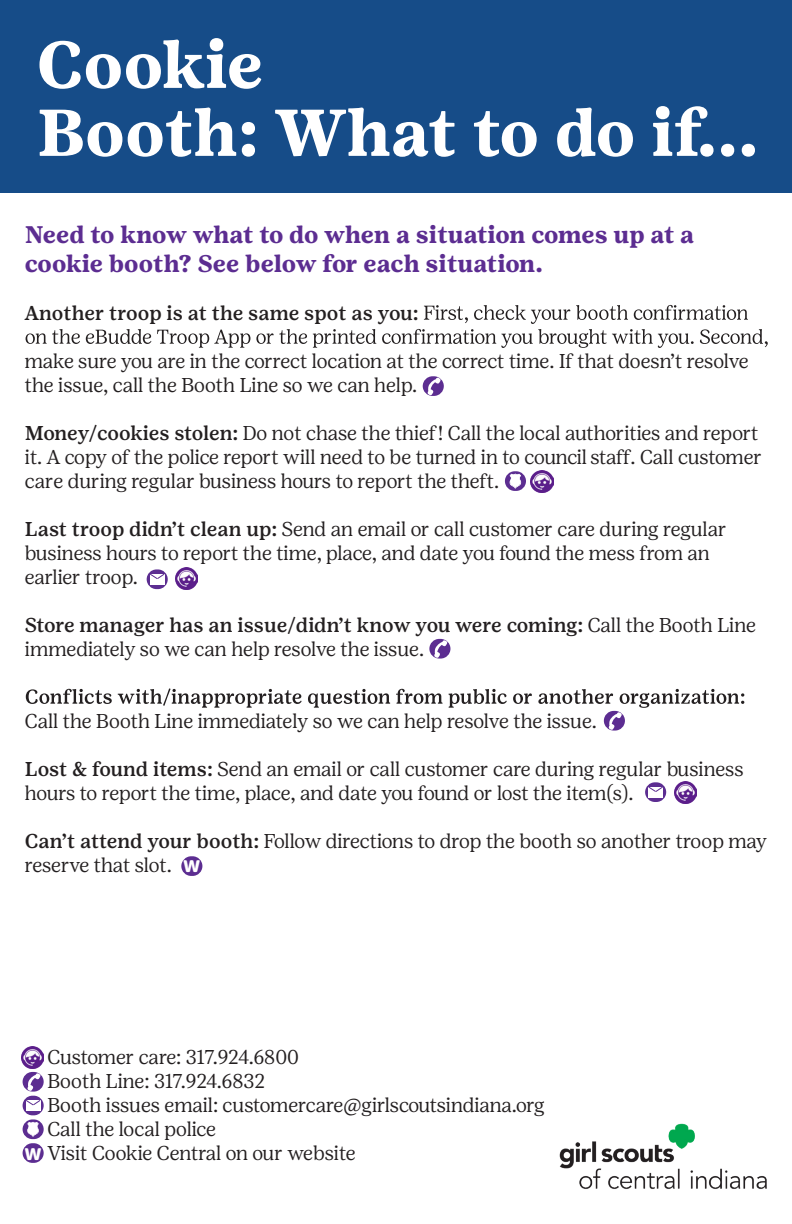
<style>
.page{position:relative;width:792px;height:1224px;background:#fff}
.page>*{position:absolute;margin:0;border:0;box-sizing:border-box;transform-origin:0 0}
.t1{font:700 66px/68px "Girl Scout Text";color:#fff}
.t2{font:700 24px/28.8px "Girl Scout Text";letter-spacing:-.01em;color:#5c2d91}
.t3{font:300 20px/24px "Girl Scout Display";color:#231f20}
.t4{font:500 20px "Girl Scout Text";color:#231f20}
.t5{font:700 18px "Trefoil Sans";color:#fff}
.s1{font-family:"Girl Scout Text";font-weight:500}
.s2{font-family:"Girl Scout Display";font-weight:300}
</style>
<div class="page">
<svg style="left:26px;top:305px;width:742px;height:43px"></svg>
<div style="left:0;top:0;width:792px;height:193px;background:#164c88"></div>
<div style="left:23px;top:1096px;width:21px;height:19px;background:#5c2d91;border-radius:10px"></div>
<div style="left:26px;top:1100px;width:14px;height:11px;background:#fff"></div>
<svg style="left:26px;top:1100px;width:15px;height:6px"></svg>
<svg style="left:147px;top:569px;width:21px;height:20px"></svg>
<div style="left:150px;top:574px;width:14px;height:11px;background:#fff"></div>
<svg style="left:149px;top:573px;width:17px;height:7px"></svg>
<div style="left:645px;top:782px;width:21px;height:20px;background:#5c2d91;border-radius:10px"></div>
<div style="left:648px;top:787px;width:15px;height:11px;background:#fff"></div>
<svg style="left:647px;top:786px;width:16px;height:6px"></svg>
<svg style="left:23px;top:1072px;width:21px;height:20px"></svg>
<svg style="left:27px;top:1073px;width:14px;height:19px"></svg>
<svg style="left:429px;top:639px;width:21px;height:20px"></svg>
<svg style="left:434px;top:640px;width:14px;height:18px"></svg>
<svg style="left:26px;top:688px;width:718px;height:42px"></svg>
<div style="left:423px;top:376px;width:21px;height:20px;background:#5c2d91;border-radius:10px"></div>
<svg style="left:427px;top:377px;width:14px;height:19px"></svg>
<div style="left:23px;top:1119px;width:21px;height:20px;background:#5c2d91;border-radius:10px"></div>
<svg style="left:27px;top:1122px;width:12px;height:15px"></svg>
<svg style="left:505px;top:471px;width:21px;height:20px"></svg>
<svg style="left:510px;top:474px;width:11px;height:15px"></svg>
<div style="left:23px;top:1143px;width:21px;height:20px;background:#5c2d91;border-radius:10px"></div>
<img style="left:559px;top:1123px;width:208px;height:66px">
<div style="left:181px;top:856px;width:21px;height:20px;background:#5c2d91;border-radius:10px"></div>
<img style="left:21px;top:1047px;width:23px;height:22px">
<img style="left:531px;top:470px;width:22px;height:22px">
<img style="left:176px;top:567px;width:22px;height:23px">
<img style="left:674px;top:781px;width:23px;height:22px">
<h1 class="t1" style="left:37px;top:30px;width:724px">Cookie<br>Booth: What to do if...</h1>
<p class="t2" style="left:25px;top:220px;width:671px">Need to know what to do when a situation comes up at a cookie booth? See below for each situation.</p>
<p class="t4" style="left:25px;top:301px;width:395px">Another troop is at the same spot as you:</p>
<p class="t3" style="left:25px;top:349px;width:725px">make sure you are in the correct location at the correct time. If that doesn’t resolve the issue, call the Booth Line so we can help.</p>
<p class="t3" style="left:25px;top:421px;width:739px"><span class="s1">Money/cookies stolen:</span> Do not chase the thief! Call the local authorities and report it. A copy of the police report will need to be turned in to council staff. Call customer care during regular business hours to report the theft.</p>
<p class="t3" style="left:25px;top:517px;width:703px"><span class="s1">Last troop didn’t clean up:</span> Send an email or call customer care during regular business hours to report the time, place, and date you found the mess from an earlier troop.</p>
<p class="t4" style="left:25px;top:613px;width:733px">Store manager has an issue/didn’t know you were coming: <span class="s2">Call the Booth Line</span></p>
<p class="t3" style="left:25px;top:637px;width:401px">immediately so we can help resolve the issue.</p>
<p class="t3" style="left:25px;top:709px;width:574px">Call the Booth Line immediately so we can help resolve the issue.</p>
<p class="t3" style="left:25px;top:757px;width:720px"><span class="s1">Lost &amp; found items:</span> Send an email or call customer care during regular business hours to report the time, place, and date you found or lost the item(s).</p>
<p class="t3" style="left:25px;top:829px;width:743px"><span class="s1">Can’t attend your booth:</span> Follow directions to drop the booth so another troop may reserve that slot.</p>
<p class="t5" style="left:183px;top:856px;width:18px">W</p>
<p class="t3" style="left:47px;top:1045px;width:499px">Customer care: 317.924.6800<br>Booth Line: 317.924.6832<br>Booth issues email: customercare@girlscoutsindiana.org Call the local police<br>Visit Cookie Central on our website</p>
<p class="t5" style="left:25px;top:1144px;width:18px">W</p>
</div>
